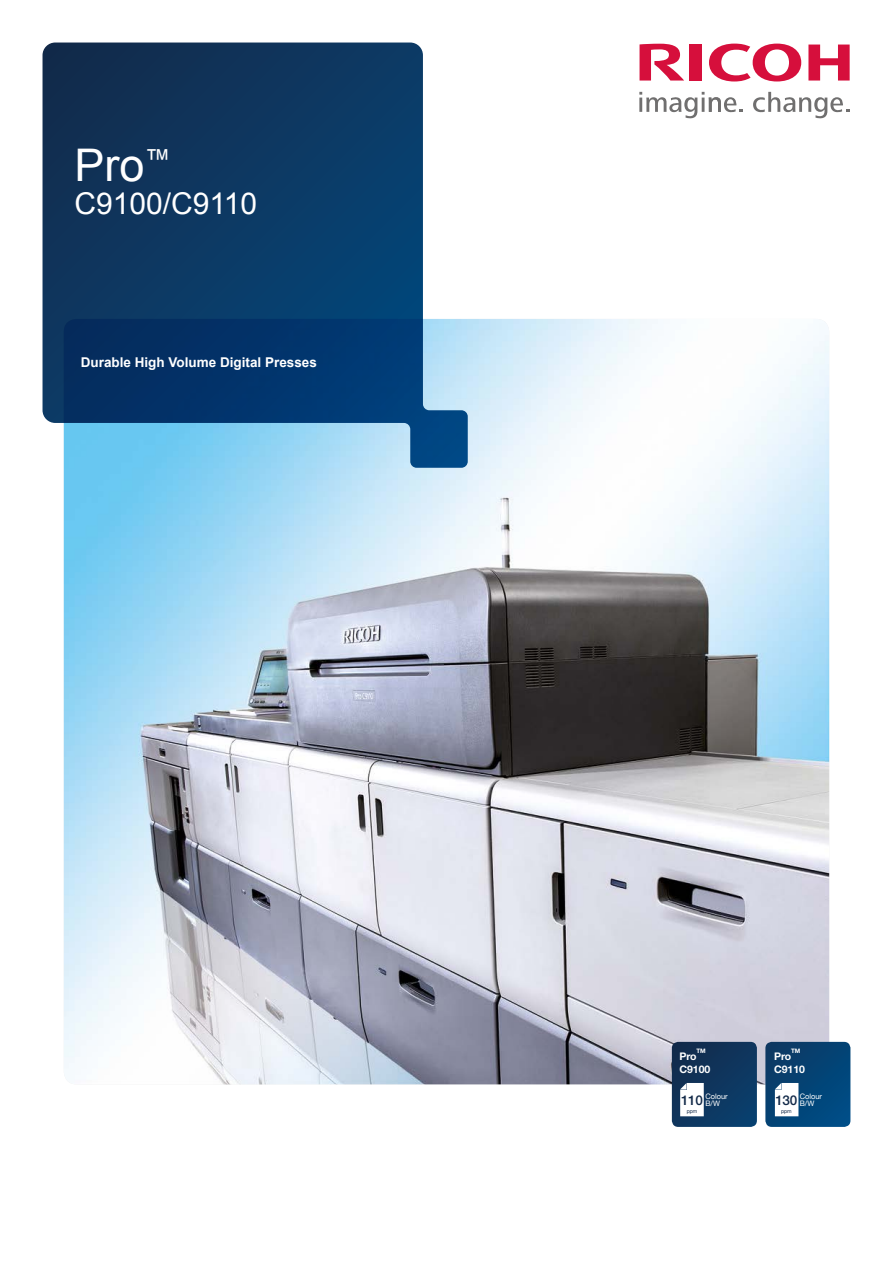
<style>
.page{position:relative;width:893px;height:1263px;background:#fff}
.page>*{position:absolute;margin:0;border:0;box-sizing:border-box;transform-origin:0 0}
.t1{font:45px "Arial";color:#fff}
.t2{font:30px "Arial";color:#fff}
.t3{font:700 13.5px "Arial";color:#fff}
.t4{font:500 13.5px "Helvetica Neue";letter-spacing:-.02em;color:#122948}
.t5{font:700 10.5px "Helvetica Neue";letter-spacing:-.01em;color:#fff}
.t6{font:7.5px/7.5px "Helvetica Neue";color:#fff}
.t7{font:700 6.15px "Helvetica Neue";color:#fff}
.t8{font:5.25px "Helvetica Neue";color:#122948}
</style>
<div class="page">
<img style="left:64px;top:319px;width:765px;height:765px">
<svg style="left:43px;top:43px;width:425px;height:425px;background:#2b577f"></svg>
<svg style="left:709px;top:44px;width:92px;height:37px"></svg>
<svg style="left:808px;top:45px;width:42px;height:36px"></svg>
<div style="left:690px;top:45px;width:12px;height:36px;background:#d60f3c"></div>
<svg style="left:639px;top:44px;width:45px;height:37px"></svg>
<svg style="left:639px;top:92px;width:104px;height:27px"></svg>
<svg style="left:753px;top:92px;width:96px;height:27px"></svg>
<svg style="left:672px;top:1042px;width:178px;height:85px;background:#2d587e"></svg>
<h1 class="t1" style="left:74px;top:140px;width:98px">Pro<sup>™</sup></h1>
<h2 class="t2" style="left:74px;top:187px;width:184px">C9100/C9110</h2>
<p class="t3" style="left:81px;top:354px;width:238px">Durable High Volume Digital Presses</p>
<p class="t7" style="left:696px;top:1047px;width:11px">TM</p>
<p class="t5" style="left:679px;top:1063px;width:32px">C9100</p>
<p class="t8" style="left:687px;top:1108px;width:12px">ppm</p>
<p class="t8" style="left:781px;top:1108px;width:12px">ppm</p>
<p class="t7" style="left:791px;top:1047px;width:11px">TM</p>
<p class="t5" style="left:774px;top:1063px;width:32px">C9110</p>
<p class="t5" style="left:679px;top:1050px;width:19px">Pro</p>
<p class="t5" style="left:774px;top:1050px;width:19px">Pro</p>
<p class="t6" style="left:705px;top:1092px;width:24px">Colour</p>
<p class="t4" style="left:681px;top:1092px;width:40px">110 <sub>B/W</sub></p>
<p class="t4" style="left:775px;top:1092px;width:23px">130</p>
<p class="t6" style="left:800px;top:1092px;width:24px">Colour<br>B/W</p>
</div>
